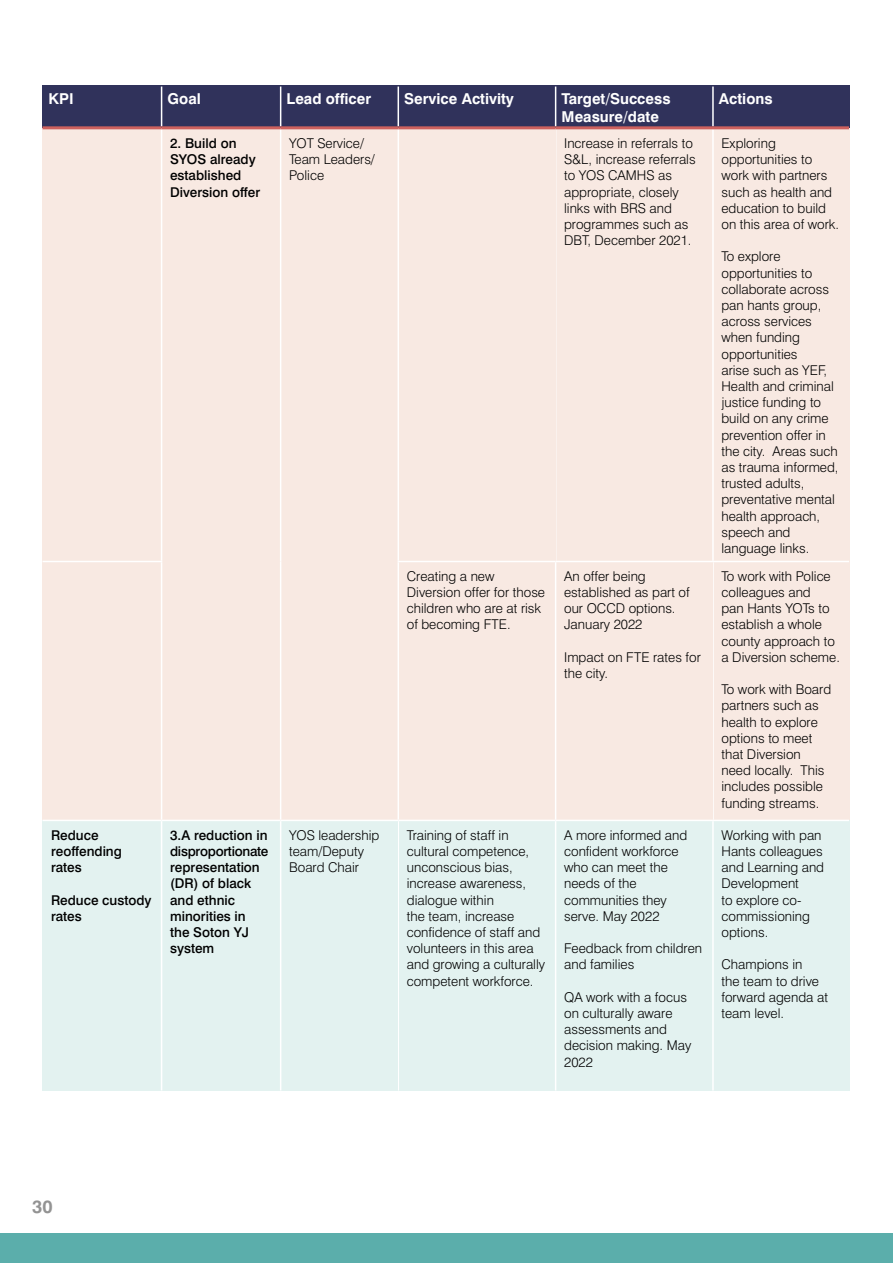
<style>
.page{position:relative;width:893px;height:1263px;background:#fff}
.page>*{position:absolute;margin:0;border:0;box-sizing:border-box;transform-origin:0 0}
.t1{font:700 18px "Swiss 721 BT";color:#939393}
.t2{font:700 15px/18px "Swiss 721 BT";color:#fff}
.t3{font:300 13.5px/16.2px "Swiss 721 BT";color:#000}
.t4{font:500 13.5px/16.2px "Swiss 721 BT";color:#000}
</style>
<div class="page">
<div style="left:556px;top:128px;width:157px;height:433px;background:#f8e9e2"></div>
<div style="left:713px;top:128px;width:136px;height:433px;background:#f8e9e2"></div>
<div style="left:713px;top:561px;width:136px;height:259px;background:#f8e9e2"></div>
<div style="left:398px;top:820px;width:158px;height:271px;background:#e3f2f0"></div>
<div style="left:556px;top:820px;width:157px;height:271px;background:#e3f2f0"></div>
<div style="left:713px;top:820px;width:136px;height:271px;background:#e3f2f0"></div>
<hr style="left:712px;top:821px;width:2px;height:269px;background:#fff">
<hr style="left:712px;top:562px;width:2px;height:258px;background:#fff">
<hr style="left:712px;top:129px;width:2px;height:432px;background:#fff">
<hr style="left:555px;top:821px;width:1px;height:269px;background:#fff">
<hr style="left:398px;top:821px;width:1px;height:269px;background:#fff">
<div style="left:0;top:1233px;width:893px;height:30px;background:#5baeab"></div>
<div style="left:43px;top:86px;width:119px;height:42px;background:#30325b"></div>
<div style="left:162px;top:86px;width:119px;height:42px;background:#30325b"></div>
<div style="left:281px;top:86px;width:117px;height:42px;background:#30325b"></div>
<div style="left:398px;top:86px;width:158px;height:42px;background:#30325b"></div>
<div style="left:556px;top:86px;width:157px;height:42px;background:#30325b"></div>
<div style="left:713px;top:86px;width:136px;height:42px;background:#30325b"></div>
<div style="left:43px;top:128px;width:119px;height:433px;background:#f8e9e2"></div>
<div style="left:162px;top:128px;width:119px;height:692px;background:#f8e9e2"></div>
<div style="left:281px;top:128px;width:117px;height:692px;background:#f8e9e2"></div>
<div style="left:398px;top:128px;width:158px;height:433px;background:#f8e9e2"></div>
<div style="left:43px;top:561px;width:119px;height:259px;background:#f8e9e2"></div>
<div style="left:398px;top:561px;width:158px;height:259px;background:#f8e9e2"></div>
<div style="left:556px;top:561px;width:157px;height:259px;background:#f8e9e2"></div>
<div style="left:43px;top:820px;width:119px;height:271px;background:#e3f2f0"></div>
<div style="left:162px;top:820px;width:119px;height:271px;background:#e3f2f0"></div>
<div style="left:281px;top:820px;width:117px;height:271px;background:#e3f2f0"></div>
<hr style="left:43px;top:85px;width:119px;height:2px;background:#30325b">
<hr style="left:162px;top:85px;width:119px;height:2px;background:#30325b">
<hr style="left:281px;top:85px;width:117px;height:2px;background:#30325b">
<hr style="left:398px;top:85px;width:158px;height:2px;background:#30325b">
<hr style="left:556px;top:85px;width:157px;height:2px;background:#30325b">
<hr style="left:713px;top:85px;width:136px;height:2px;background:#30325b">
<hr style="left:161px;top:87px;width:1px;height:39px;background:#fff">
<hr style="left:280px;top:87px;width:1px;height:39px;background:#fff">
<hr style="left:398px;top:87px;width:1px;height:39px;background:#fff">
<hr style="left:161px;top:129px;width:1px;height:432px;background:#fff">
<hr style="left:280px;top:129px;width:1px;height:432px;background:#fff">
<hr style="left:398px;top:129px;width:1px;height:432px;background:#fff">
<hr style="left:43px;top:561px;width:119px;height:1px;background:#fff">
<hr style="left:161px;top:562px;width:1px;height:258px;background:#fff">
<hr style="left:280px;top:561px;width:1px;height:259px;background:#fff">
<hr style="left:398px;top:561px;width:158px;height:1px;background:#fff">
<hr style="left:398px;top:562px;width:1px;height:258px;background:#fff">
<hr style="left:556px;top:561px;width:157px;height:1px;background:#fff">
<hr style="left:713px;top:561px;width:136px;height:1px;background:#fff">
<hr style="left:43px;top:820px;width:119px;height:1px;background:#fff">
<hr style="left:162px;top:820px;width:119px;height:1px;background:#fff">
<hr style="left:161px;top:821px;width:1px;height:269px;background:#fff">
<hr style="left:281px;top:820px;width:117px;height:1px;background:#fff">
<hr style="left:280px;top:821px;width:1px;height:269px;background:#fff">
<hr style="left:398px;top:820px;width:158px;height:1px;background:#fff">
<hr style="left:556px;top:820px;width:157px;height:1px;background:#fff">
<hr style="left:713px;top:820px;width:136px;height:1px;background:#fff">
<hr style="left:555px;top:87px;width:1px;height:39px;background:#fff">
<hr style="left:555px;top:562px;width:1px;height:258px;background:#fff">
<hr style="left:712px;top:87px;width:2px;height:39px;background:#fff">
<hr style="left:43px;top:126px;width:119px;height:3px;background:#cd615e">
<hr style="left:162px;top:126px;width:119px;height:3px;background:#cd615e">
<hr style="left:281px;top:126px;width:117px;height:3px;background:#cd615e">
<hr style="left:398px;top:126px;width:158px;height:3px;background:#cd615e">
<hr style="left:556px;top:126px;width:157px;height:3px;background:#cd615e">
<hr style="left:713px;top:126px;width:136px;height:3px;background:#cd615e">
<p class="t2" style="left:49px;top:89px;width:27px">KPI</p>
<p class="t2" style="left:168px;top:89px;width:35px">Goal</p>
<p class="t2" style="left:287px;top:89px;width:86px">Lead offcer</p>
<p class="t2" style="left:404px;top:89px;width:111px">Service Activity</p>
<p class="t2" style="left:562px;top:89px;width:110px">Target/Success<br>Measure/date</p>
<p class="t2" style="left:719px;top:89px;width:55px">Actions</p>
<p class="t4" style="left:170px;top:135px;width:92px">2. Build on<br>SYOS already established<br>Diversion offer</p>
<p class="t3" style="left:289px;top:135px;width:87px">YOT Service/<br>Team Leaders/<br>Police</p>
<p class="t3" style="left:564px;top:135px;width:133px">Increase in referrals to<br>S&amp;L, increase referrals to YOS CAMHS as appropriate, closely links with BRS and programmes such as<br>DBT, December 2021.</p>
<p class="t3" style="left:721px;top:135px;width:119px">Exploring opportunities to work with partners such as health and education to build on this area of work.</p>
<p class="t3" style="left:721px;top:248px;width:119px">To explore opportunities to collaborate across pan hants group, across services when funding opportunities<br>arise such as YEF,<br>Health and criminal justice funding to build on any crime prevention offer in the city. Areas such as trauma informed, trusted adults, preventative mental health approach, speech and language links.</p>
<p class="t3" style="left:721px;top:568px;width:120px">To work with Police colleagues and<br>pan Hants YOTs to establish a whole county approach to a Diversion scheme.</p>
<p class="t3" style="left:721px;top:681px;width:111px">To work with Board partners such as health to explore options to meet that Diversion need locally. This includes possible funding streams.</p>
<p class="t3" style="left:721px;top:827px;width:104px">Working with pan<br>Hants colleagues and Learning and<br>Development<br>to explore co&shy;commissioning options.</p>
<p class="t3" style="left:721px;top:956px;width:108px">Champions in<br>the team to drive forward agenda at team level.</p>
<p class="t3" style="left:407px;top:568px;width:140px">Creating a new<br>Diversion offer for those children who are at risk of becoming FTE.</p>
<p class="t3" style="left:564px;top:568px;width:127px">An offer being established as part of our OCCD options.<br>January 2022</p>
<p class="t3" style="left:564px;top:649px;width:138px">Impact on FTE rates for the city.</p>
<p class="t4" style="left:170px;top:827px;width:100px">3.A reduction in disproportionate representation (DR) of black and ethnic minorities in the Soton YJ system</p>
<p class="t3" style="left:289px;top:827px;width:92px">YOS leadership team/Deputy<br>Board Chair</p>
<p class="t3" style="left:407px;top:827px;width:135px">Training of staff in cultural competence, unconscious bias, increase awareness, dialogue within<br>the team, increase confdence of staff and volunteers in this area</p>
<p class="t3" style="left:564px;top:827px;width:125px">A more informed and confdent workforce who can meet the needs of the communities they serve. May 2022</p>
<p class="t4" style="left:51px;top:827px;width:72px">Reduce reoffending rates</p>
<p class="t4" style="left:51px;top:891px;width:102px">Reduce custody rates</p>
<p class="t3" style="left:564px;top:940px;width:139px">Feedback from children</p>
<p class="t3" style="left:407px;top:956px;width:140px">and growing a culturally</p>
<p class="t3" style="left:564px;top:956px;width:72px">and families</p>
<p class="t3" style="left:407px;top:972px;width:128px">competent workforce.</p>
<p class="t3" style="left:564px;top:989px;width:124px">QA work with a focus</p>
<p class="t3" style="left:564px;top:1005px;width:110px">on culturally aware</p>
<p class="t3" style="left:564px;top:1021px;width:104px">assessments and</p>
<p class="t3" style="left:564px;top:1037px;width:129px">decision making. May</p>
<p class="t3" style="left:564px;top:1053px;width:30px">2022</p>
<h1 class="t1" style="left:32px;top:1195px;width:22px">30</h1>
</div>
